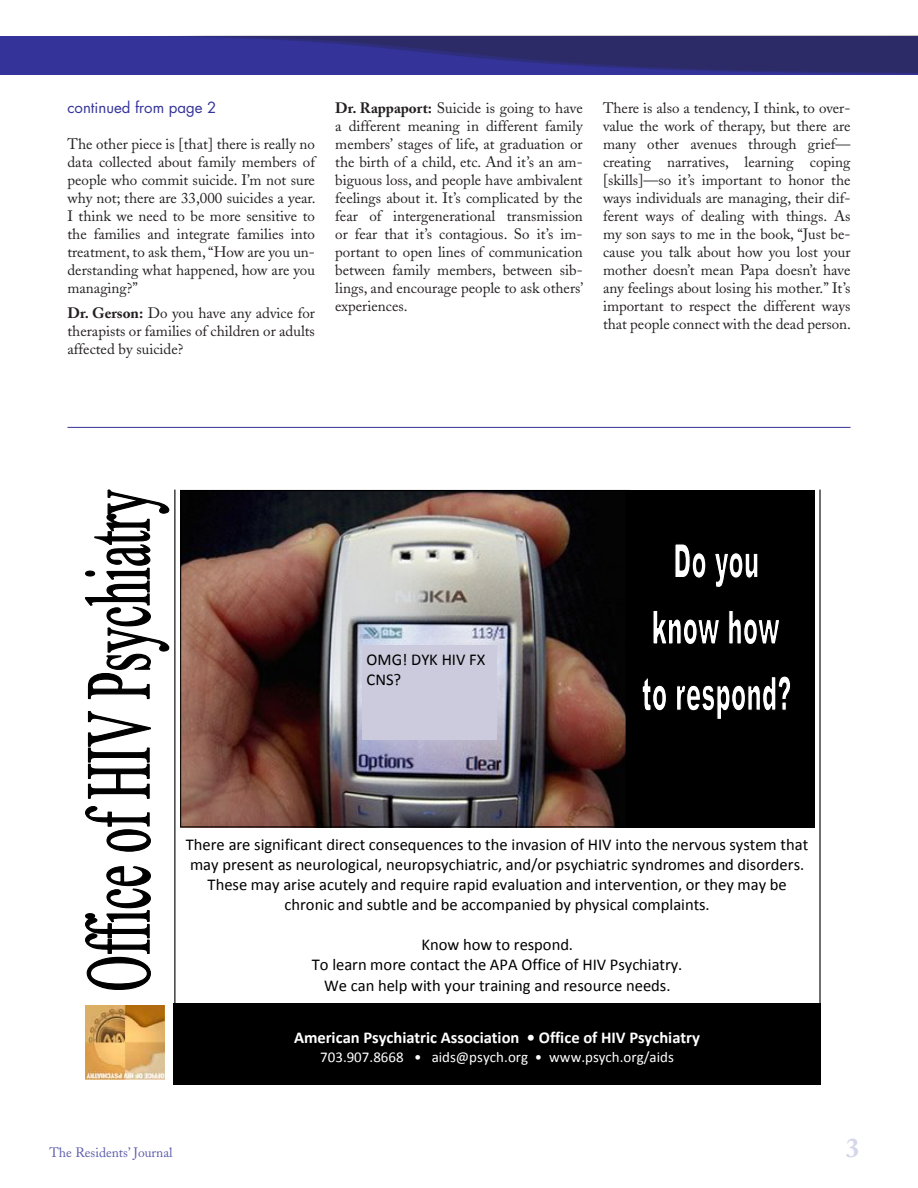
<style>
.page{position:relative;width:918px;height:1188px;background:#fff}
.page>*{position:absolute;margin:0;border:0;box-sizing:border-box;transform-origin:0 0}
.t1{font:700 27px "Adobe Caslon";color:#d6d6eb}
.t2{font:16.5px/20.1px "Calibri";color:#000;text-align:center}
.t3{font:700 16.5px "Calibri";letter-spacing:-.005em;color:#fff}
.t4{font:15px/18px "Adobe Caslon";color:#231f20;text-align:justify}
.t5{font:15px "Calibri";color:#fff}
.t6{font:15px "Futura";color:#339}
.t7{font:13.5px "Adobe Caslon";color:#5c5cad}
.s1{font-weight:700}
</style>
<div class="page">
<div style="left:0;top:36px;width:918px;height:38px;background:#339"></div>
<svg style="left:172px;top:35px;width:746px;height:39px"></svg>
<hr style="left:68px;top:427px;width:782px;height:1px;background:#339">
<img style="left:180px;top:490px;width:446px;height:337px">
<div style="left:362px;top:645px;width:135px;height:95px;background:#cbcbdd"></div>
<svg style="left:85px;top:866px;width:66px;height:124px"></svg>
<svg style="left:85px;top:806px;width:66px;height:46px"></svg>
<svg style="left:87px;top:710px;width:64px;height:89px"></svg>
<svg style="left:85px;top:489px;width:85px;height:211px"></svg>
<div style="left:626px;top:490px;width:189px;height:338px;background:#000"></div>
<svg style="left:674px;top:543px;width:33px;height:36px"></svg>
<svg style="left:713px;top:552px;width:46px;height:37px"></svg>
<svg style="left:652px;top:609px;width:69px;height:37px"></svg>
<svg style="left:728px;top:609px;width:53px;height:37px"></svg>
<svg style="left:641px;top:675px;width:27px;height:37px"></svg>
<svg style="left:675px;top:675px;width:117px;height:46px"></svg>
<div style="left:781px;top:701px;width:6px;height:10px;border:1px solid #000"></div>
<img style="left:86px;top:1005px;width:78px;height:75px">
<hr style="left:174px;top:490px;width:1px;height:594px;background:#000">
<div style="left:173px;top:1003px;width:648px;height:81px;background:#000"></div>
<hr style="left:819px;top:490px;width:2px;height:594px;background:#000">
<p class="t6" style="left:68px;top:98px;width:151px">continued from page 2</p>
<p class="t4" style="left:68px;top:135px;width:250px">The other piece is [that] there is really no data collected about family members of people who commit suicide. I’m not sure why not; there are 33,000 suicides a year.<br>I think we need to be more sensitive to the families and integrate families into treatment, to ask them, “How are you un&shy;derstanding what happened, how are you managing?”</p>
<p class="t4" style="left:68px;top:304px;width:249px"><span class="s1">Dr. Gerson:</span> Do you have any advice for therapists or families of children or adults affected by suicide?</p>
<p class="t4" style="left:335px;top:99px;width:250px"><span class="s1">Dr. Rappaport:</span> Suicide is going to have a different meaning in different family members’ stages of life, at graduation or the birth of a child, etc. And it’s an am&shy;biguous loss, and people have ambivalent feelings about it. It’s complicated by the fear of intergenerational transmission or fear that it’s contagious. So it’s im&shy;portant to open lines of communication between family members, between sib&shy;lings, and encourage people to ask others’ experiences.</p>
<p class="t4" style="left:603px;top:99px;width:250px">There is also a tendency, I think, to over&shy;value the work of therapy, but there are many other avenues through grief— creating narratives, learning coping [skills]—so it’s important to honor the ways individuals are managing, their dif&shy;ferent ways of dealing with things. As my son says to me in the book, “Just be&shy;cause you talk about how you lost your mother doesn’t mean Papa doesn’t have any feelings about losing his mother.” It’s important to respect the different ways that people connect with the dead person.</p>
<p class="t2" style="left:367px;top:649px;width:120px;text-align:left">OMG! DYK HIV FX<br>CNS?</p>
<p class="t2" style="left:186px;top:833px;width:624px">There are significant direct consequences to the invasion of HIV into the nervous system that may present as neurological, neuropsychiatric, and/or psychiatric syndromes and disorders.<br>These may arise acutely and require rapid evaluation and intervention, or they may be chronic and subtle and be accompanied by physical complaints.</p>
<p class="t2" style="left:312px;top:934px;width:372px">Know how to respond.<br>To learn more contact the APA Office of HIV Psychiatry.<br>We can help with your training and resource needs.</p>
<p class="t3" style="left:294px;top:1027px;width:407px">American Psychiatric Association • Office of HIV Psychiatry</p>
<p class="t5" style="left:320px;top:1048px;width:355px">703.907.8668 • aids@psych.org • www.psych.org/aids</p>
<p class="t7" style="left:50px;top:1145px;width:125px">The Residents’ Journal</p>
<h1 class="t1" style="left:846px;top:1132px;width:15px">3</h1>
</div>
